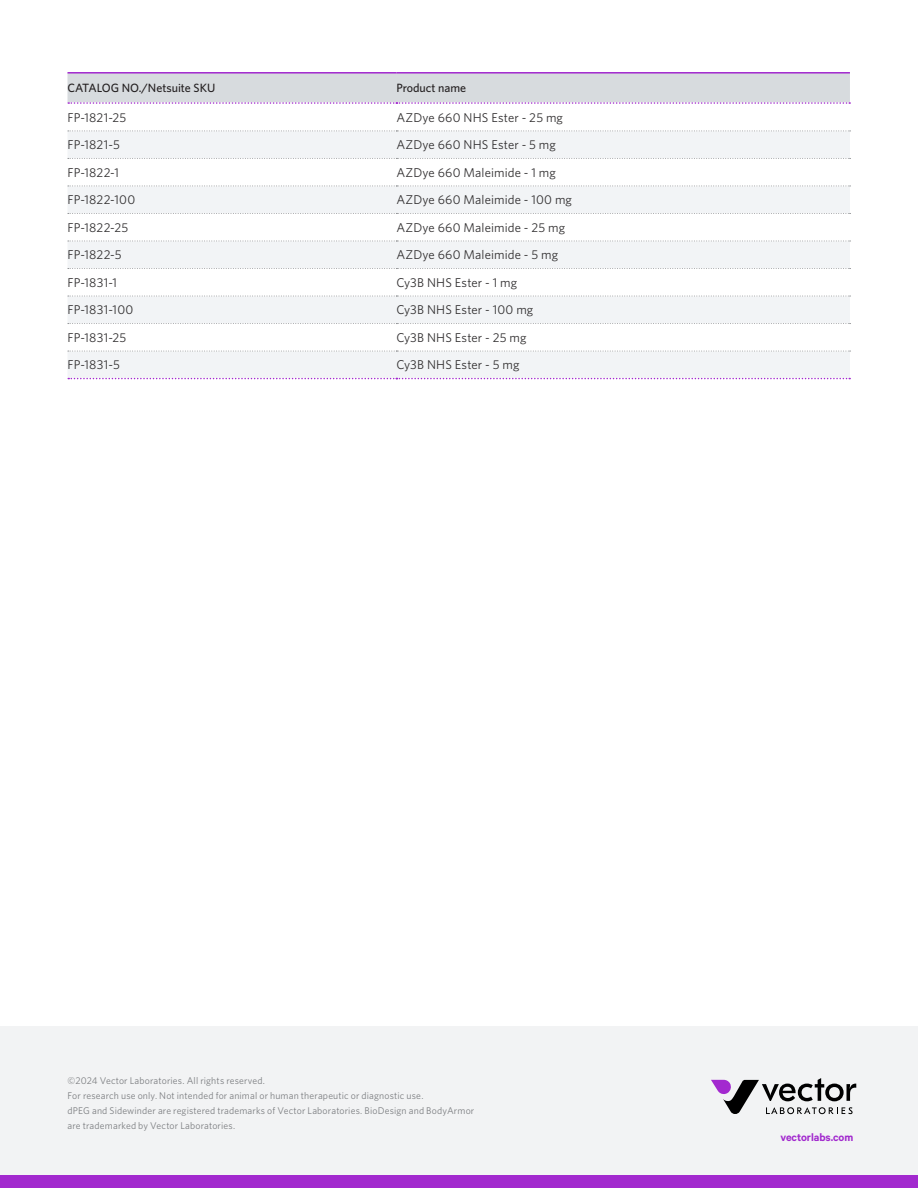
<style>
.page{position:relative;width:918px;height:1188px;background:#fff}
.page>*{position:absolute;margin:0;border:0;box-sizing:border-box;transform-origin:0 0}
.table-description{font:12.75px "Whitney";letter-spacing:.015em;color:#312f30}
.table-header{font:500 12px "Whitney";color:#231f20}
.t1{font:600 12px "Calibre";letter-spacing:-.005em;color:#a229ce}
.t2{font:9.75px/15px "Whitney";letter-spacing:.015em;color:#7c7e81}
</style>
<div class="page">
<div style="left:0;top:1174px;width:918px;height:14px;background:#a229ce"></div>
<div style="left:0;top:1026px;width:918px;height:148px;background:#f2f3f4"></div>
<svg style="left:68px;top:132px;width:782px;height:246px;fill:#f2f4f6"></svg>
<hr style="left:68px;top:72px;width:328px;height:2px;background:#a229ce">
<hr style="left:396px;top:72px;width:454px;height:2px;background:#a229ce">
<svg style="left:68px;top:73px;width:782px;height:31px;background:#d6d6de"></svg>
<svg style="left:68px;top:378px;width:782px;height:1px"></svg>
<svg style="left:68px;top:131px;width:783px;height:1px"></svg>
<svg style="left:68px;top:158px;width:783px;height:1px"></svg>
<svg style="left:68px;top:186px;width:783px;height:1px"></svg>
<svg style="left:68px;top:213px;width:783px;height:1px"></svg>
<svg style="left:68px;top:241px;width:783px;height:1px"></svg>
<svg style="left:68px;top:268px;width:783px;height:1px"></svg>
<svg style="left:68px;top:296px;width:783px;height:1px"></svg>
<svg style="left:68px;top:323px;width:783px;height:1px"></svg>
<svg style="left:68px;top:351px;width:783px;height:1px"></svg>
<svg style="left:711px;top:1078px;width:145px;height:37px"></svg>
<p class="table-header" style="left:68px;top:81px;width:149px">CATALOG NO./Netsuite SKU</p>
<p class="table-header" style="left:396px;top:81px;width:71px">Product name</p>
<p class="table-description" style="left:68px;top:110px;width:60px">FP-1821-25</p>
<p class="table-description" style="left:396px;top:110px;width:168px">AZDye 660 NHS Ester - 25 mg</p>
<p class="table-description" style="left:68px;top:137px;width:54px">FP-1821-5</p>
<p class="table-description" style="left:396px;top:137px;width:161px">AZDye 660 NHS Ester - 5 mg</p>
<p class="table-description" style="left:68px;top:165px;width:53px">FP-1822-1</p>
<p class="table-description" style="left:396px;top:165px;width:161px">AZDye 660 Maleimide - 1 mg</p>
<p class="table-description" style="left:68px;top:192px;width:69px">FP-1822-100</p>
<p class="table-description" style="left:396px;top:192px;width:177px">AZDye 660 Maleimide - 100 mg</p>
<p class="table-description" style="left:68px;top:220px;width:62px">FP-1822-25</p>
<p class="table-description" style="left:396px;top:220px;width:170px">AZDye 660 Maleimide - 25 mg</p>
<p class="table-description" style="left:68px;top:247px;width:56px">FP-1822-5</p>
<p class="table-description" style="left:396px;top:247px;width:163px">AZDye 660 Maleimide - 5 mg</p>
<p class="table-description" style="left:68px;top:275px;width:51px">FP-1831-1</p>
<p class="table-description" style="left:396px;top:275px;width:122px">Cy3B NHS Ester - 1 mg</p>
<p class="table-description" style="left:68px;top:302px;width:67px">FP-1831-100</p>
<p class="table-description" style="left:396px;top:302px;width:138px">Cy3B NHS Ester - 100 mg</p>
<p class="table-description" style="left:68px;top:330px;width:60px">FP-1831-25</p>
<p class="table-description" style="left:396px;top:330px;width:132px">Cy3B NHS Ester - 25 mg</p>
<p class="table-description" style="left:68px;top:357px;width:54px">FP-1831-5</p>
<p class="table-description" style="left:396px;top:357px;width:125px">Cy3B NHS Ester - 5 mg</p>
<p class="t2" style="left:68px;top:1073px;width:199px">©2024 Vector Laboratories. All rights reserved.</p>
<p class="t2" style="left:68px;top:1088px;width:357px">For research use only. Not intended for animal or human therapeutic or diagnostic use.</p>
<p class="t2" style="left:68px;top:1103px;width:408px">dPEG and Sidewinder are registered trademarks of Vector Laboratories. BioDesign and BodyArmor are trademarked by Vector Laboratories.</p>
<p class="t1" style="left:780px;top:1131px;width:74px">vectorlabs.com</p>
</div>
